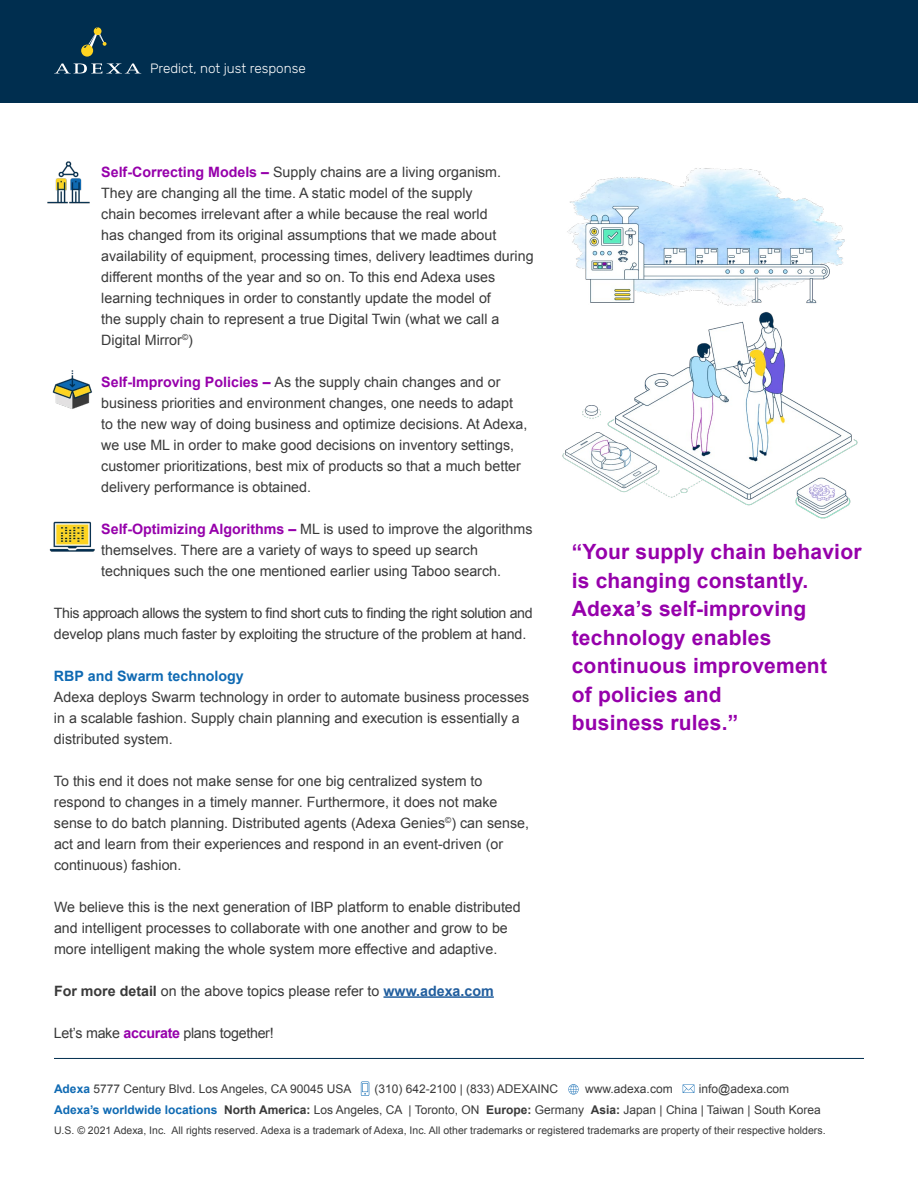
<style>
.page{position:relative;width:918px;height:1188px;background:#fff}
.page>*{position:absolute;margin:0;border:0;box-sizing:border-box;transform-origin:0 0}
.t1{font:700 21px/28.5px "Arial";letter-spacing:.01em;color:#9600ab}
.t2{font:14.25px/21px "Arial";color:#3a3a3a}
.t3{font:14.25px/21px "Arial";letter-spacing:-.02em;color:#3a3a3a}
.t4{font:700 14.25px "Arial";color:#0f6ab3}
.t5{font:300 13.5px "Rubik";color:#fff}
.t6{font:12px/21px "Arial";color:#3a3a3a}
.t7{font:10.5px "Arial";color:#3a3a3a}
.s1{font-weight:700;color:#9600ab}
.s2{font-weight:700}
.s3{font-weight:700;color:#215e9e}
.s4{font-weight:700;color:#0f6ab3}
</style>
<div class="page">
<div style="left:0;top:0;width:918px;height:102px;background:#002e4f"></div>
<hr style="left:383px;top:996px;width:111px;height:2px;background:#215e9e">
<svg style="left:55px;top:63px;width:85px;height:10px"></svg>
<svg style="left:81px;top:27px;width:26px;height:30px"></svg>
<img style="left:562px;top:168px;width:296px;height:351px">
<svg style="left:361px;top:1082px;width:8px;height:14px"></svg>
<svg style="left:568px;top:1084px;width:11px;height:11px"></svg>
<svg style="left:683px;top:1084px;width:11px;height:9px"></svg>
<hr style="left:54px;top:1058px;width:810px;height:1px;background:#002e4f">
<img style="left:47px;top:161px;width:43px;height:43px">
<img style="left:52px;top:370px;width:40px;height:39px">
<img style="left:49px;top:521px;width:46px;height:31px">
<p class="t5" style="left:150px;top:61px;width:157px">Predict, not just response</p>
<p class="t2" style="left:101px;top:161px;width:434px"><span class="s1">Self-Correcting Models –</span> Supply chains are a living organism.<br>They are changing all the time. A static model of the supply<br>chain becomes irrelevant after a while because the real world<br>has changed from its original assumptions that we made about availability of equipment, processing times, delivery leadtimes during different months of the year and so on. To this end Adexa uses learning techniques in order to constantly update the model of<br>the supply chain to represent a true Digital Twin (what we call a Digital Mirror<sup>©</sup>)</p>
<p class="t2" style="left:101px;top:371px;width:428px"><span class="s1">Self-Improving Policies –</span> As the supply chain changes and or business priorities and environment changes, one needs to adapt to the new way of doing business and optimize decisions. At Adexa, we use ML in order to make good decisions on inventory settings, customer prioritizations, best mix of products so that a much better delivery performance is obtained.</p>
<p class="t2" style="left:101px;top:518px;width:433px"><span class="s1">Self-Optimizing Algorithms –</span> ML is used to improve the algorithms themselves. There are a variety of ways to speed up search techniques such the one mentioned earlier using Taboo search.</p>
<p class="t3" style="left:54px;top:602px;width:480px">This approach allows the system to find short cuts to finding the right solution and develop plans much faster by exploiting the structure of the problem at hand.</p>
<p class="t4" style="left:54px;top:666px;width:191px">RBP and Swarm technology</p>
<p class="t2" style="left:54px;top:686px;width:477px">Adexa deploys Swarm technology in order to automate business processes in a scalable fashion. Supply chain planning and execution is essentially a distributed system.</p>
<p class="t2" style="left:54px;top:770px;width:477px">To this end it does not make sense for one big centralized system to respond to changes in a timely manner. Furthermore, it does not make sense to do batch planning. Distributed agents (Adexa Genies<sup>©</sup>) can sense, act and learn from their experiences and respond in an event-driven (or continuous) fashion.</p>
<p class="t2" style="left:54px;top:896px;width:468px">We believe this is the next generation of IBP platform to enable distributed and intelligent processes to collaborate with one another and grow to be more intelligent making the whole system more effective and adaptive.</p>
<p class="t2" style="left:54px;top:980px;width:441px"><span class="s2">For more detail</span> on the above topics please refer to <span class="s3">www.adexa.com</span></p>
<p class="t3" style="left:54px;top:1022px;width:221px">Let’s make <span class="s1">accurate</span> plans together!</p>
<h1 class="t1" style="left:572px;top:538px;width:291px">“Your supply chain behavior is changing constantly.<br>Adexa’s self-improving technology enables continuous improvement<br>of policies and<br>business rules.”</h1>
<p class="t6" style="left:54px;top:1078px;width:768px;text-indent:645px">info@adexa.com<br><span class="s4">Adexa’s worldwide locations</span> <span class="s2">North America:</span> Los Angeles, CA | Toronto, ON <span class="s2">Europe:</span> Germany <span class="s2">Asia:</span> Japan | China | Taiwan | South Korea</p>
<p class="t7" style="left:54px;top:1123px;width:773px">U.S. © 2021 Adexa, Inc. All rights reserved. Adexa is a trademark of Adexa, Inc. All other trademarks or registered trademarks are property of their respective holders.</p>
<p class="t6" style="left:54px;top:1078px;width:299px"><span class="s4">Adexa</span> 5777 Century Blvd. Los Angeles, CA 90045 USA</p>
<p class="t6" style="left:374px;top:1078px;width:185px">(310) 642-2100 | (833) ADEXAINC</p>
<p class="t6" style="left:585px;top:1078px;width:89px">www.adexa.com</p>
</div>
